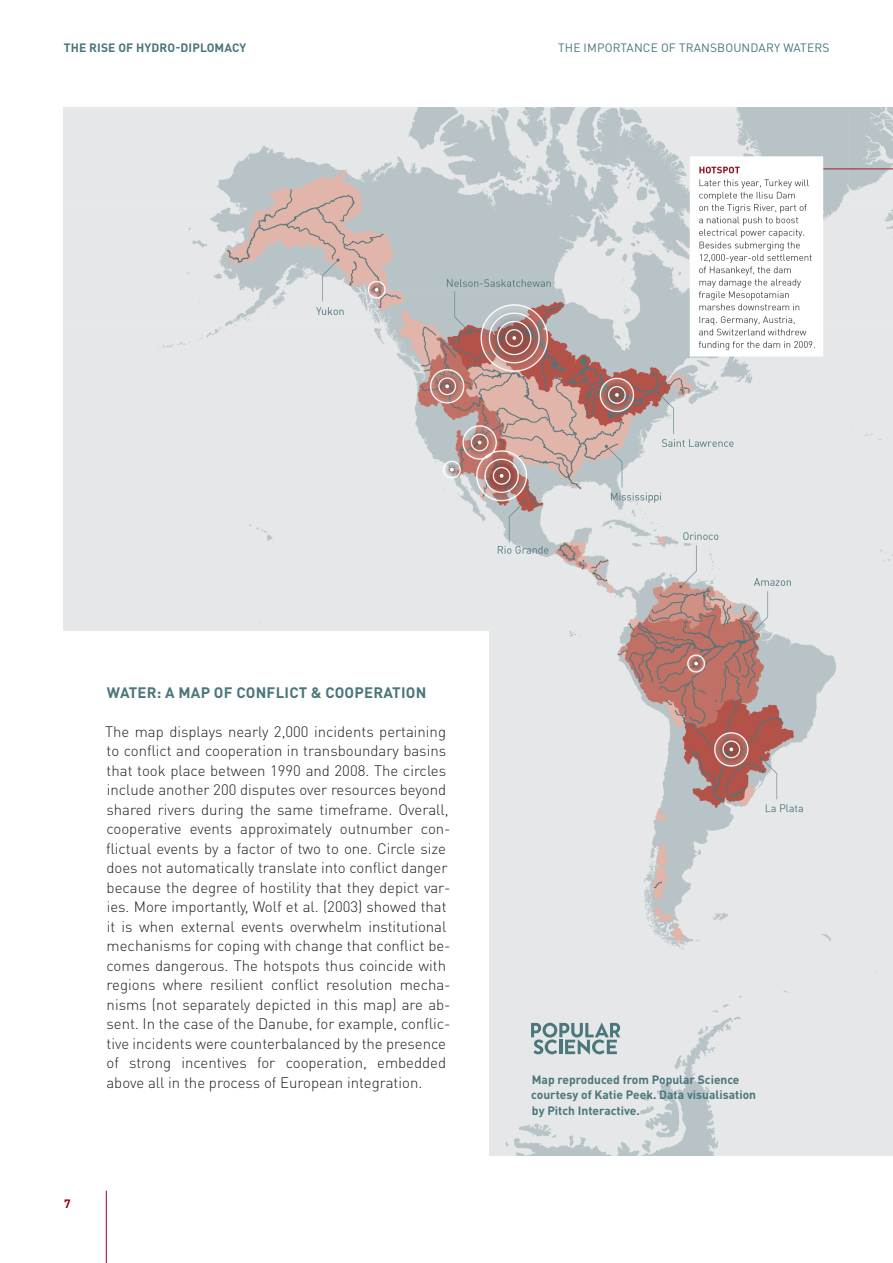
<style>
.page{position:relative;width:893px;height:1263px;background:#fff}
.page>*{position:absolute;margin:0;border:0;box-sizing:border-box;transform-origin:0 0}
.t1{font:300 15px/19.5px "DIN Pro";color:#231f20}
.t2{font:700 15px "DINOT";letter-spacing:.015em;color:#4a767c}
.t3{font:700 12px/15.6px "DIN Pro";letter-spacing:.01em;color:#4a767c}
.t4{font:12px "DIN Pro";letter-spacing:.01em;color:#4a767c}
.t5{font:700 12px "DIN Pro";color:#94021d}
</style>
<div class="page">
<img style="left:64px;top:107px;width:829px;height:1049px">
<div style="left:43px;top:631px;width:446px;height:562px;background:#fff"></div>
<svg style="left:531px;top:1022px;width:89px;height:32px;background:#a1b6b9"></svg>
<hr style="left:106px;top:1191px;width:1px;height:72px;background:#94021d">
<p class="t3" style="left:64px;top:39px;width:184px">The Rise of Hydro-Diplomacy</p>
<p class="t4" style="left:558px;top:39px;width:272px">THE I MPORTANCE OF TRANSBOUNDARY WATERS</p>
<p class="t2" style="left:107px;top:682px;width:321px">WATER: A MAP OF CONFLICT &amp; COOPERATION</p>
<p class="t1" style="left:105px;top:721px;width:347px">The map displays nearly 2,000 incidents pertaining to conflict and cooperation in transboundary basins that took place between 1990 and 2008. The circles include another 200 disputes over resources beyond shared rivers during the same timeframe. Overall, cooperative events approximately outnumber con&shy;flictual events by a factor of two to one. Circle size does not automatically translate into conflict danger because the degree of hostility that they depict var&shy;ies. More importantly, Wolf et al. (2003) showed that it is when external events overwhelm institutional mechanisms for coping with change that conflict be&shy;comes dangerous. The hotspots thus coincide with regions where resilient conflict resolution mecha&shy;nisms (not separately depicted in this map) are ab&shy;sent. In the case of the Danube, for example, conflic&shy;tive incidents were counterbalanced by the presence of strong incentives for cooperation, embedded above all in the process of European integration.</p>
<p class="t5" style="left:64px;top:1196px;width:8px">7</p>
<p class="t3" style="left:531px;top:1071px;width:226px">Map reproduced from Popular Science courtesy of Katie Peek. Data visualisation by Pitch I nteractive.</p>
</div>
